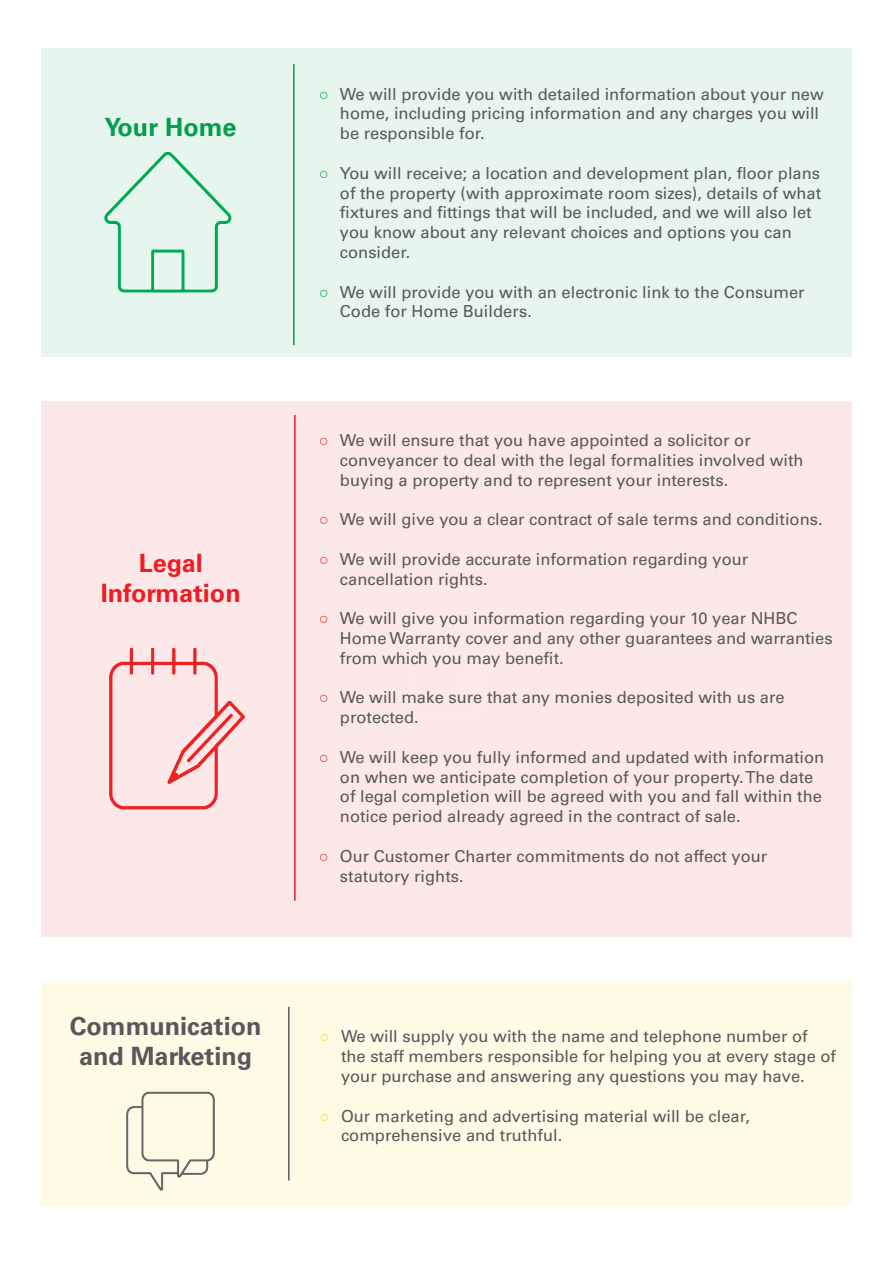
<style>
.page{position:relative;width:893px;height:1263px;background:#fff}
.page>*{position:absolute;margin:0;border:0;box-sizing:border-box;transform-origin:0 0}
.t1{font:700 25.2px/30.3px "Univers LT Std";color:#57585a;text-align:center}
.t2{font:700 25.2px/30.3px "Univers LT Std";color:#ee1d23;text-align:center}
.t3{font:700 25.2px "Univers LT Std";color:#009e4d}
.t4{font:16.5px/19.8px "Univers LT Std";color:#57585a}
.s1{font-family:"Arial";font-weight:700;color:#009e4d}
.s2{font-family:"Arial";font-weight:700;color:#ee1d23}
.s3{font-family:"Arial";font-weight:700;color:#fed304}
</style>
<div class="page">
<div style="left:41px;top:48px;width:810px;height:309px;background:#e6f5ed"></div>
<div style="left:41px;top:401px;width:810px;height:536px;background:#fde8e9"></div>
<div style="left:41px;top:981px;width:810px;height:225px;background:#fefae6"></div>
<img style="left:109px;top:647px;width:136px;height:163px">
<img style="left:126px;top:1091px;width:89px;height:100px">
<hr style="left:293px;top:64px;width:2px;height:281px;background:#009e4d">
<hr style="left:294px;top:415px;width:2px;height:486px;background:#ee1d23">
<hr style="left:288px;top:1007px;width:2px;height:173px;background:#57585a">
<img style="left:104px;top:151px;width:128px;height:142px">
<p class="t3" style="left:105px;top:112px;width:134px">Your Home</p>
<p class="t2" style="left:101px;top:548px;width:141px">Legal<br>Information</p>
<p class="t1" style="left:70px;top:1011px;width:193px">Communication and Marketing</p>
<p class="t4" style="left:340px;top:84px;width:485px;text-indent:-21px"><span class="s1">○</span> We will provide you with detailed information about your new home, including pricing information and any charges you will be responsible for.</p>
<p class="t4" style="left:340px;top:163px;width:483px;text-indent:-21px"><span class="s1">○</span> You will receive; a location and development plan, floor plans of the property (with approximate room sizes), details of what fixtures and fittings that will be included, and we will also let you know about any relevant choices and options you can consider.</p>
<p class="t4" style="left:340px;top:282px;width:466px;text-indent:-21px"><span class="s1">○</span> We will provide you with an electronic link to the Consumer<br>Code for Home Builders.</p>
<p class="t4" style="left:340px;top:430px;width:465px;text-indent:-21px"><span class="s2">○</span> We will ensure that you have appointed a solicitor or conveyancer to deal with the legal formalities involved with buying a property and to represent your interests.</p>
<p class="t4" style="left:319px;top:509px;width:505px"><span class="s2">○</span> We will give you a clear contract of sale terms and conditions.</p>
<p class="t4" style="left:340px;top:549px;width:410px;text-indent:-21px"><span class="s2">○</span> We will provide accurate information regarding your cancellation rights.</p>
<p class="t4" style="left:340px;top:608px;width:494px;text-indent:-21px"><span class="s2">○</span> We will give you information regarding your 10 year NHBC<br>Home Warranty cover and any other guarantees and warranties from which you may benefit.</p>
<p class="t4" style="left:340px;top:688px;width:446px;text-indent:-21px"><span class="s2">○</span> We will make sure that any monies deposited with us are protected.</p>
<p class="t4" style="left:340px;top:747px;width:486px;text-indent:-21px"><span class="s2">○</span> We will keep you fully informed and updated with information on when we anticipate completion of your property. The date of legal completion will be agreed with you and fall within the notice period already agreed in the contract of sale.</p>
<p class="t4" style="left:340px;top:846px;width:429px;text-indent:-21px"><span class="s2">○</span> Our Customer Charter commitments do not affect your statutory rights.</p>
<p class="t4" style="left:341px;top:1027px;width:496px;text-indent:-21px"><span class="s3">○</span> We will supply you with the name and telephone number of the staff members responsible for helping you at every stage of your purchase and answering any questions you may have.</p>
<p class="t4" style="left:341px;top:1106px;width:410px;text-indent:-21px"><span class="s3">○</span> Our marketing and advertising material will be clear, comprehensive and truthful.</p>
</div>
